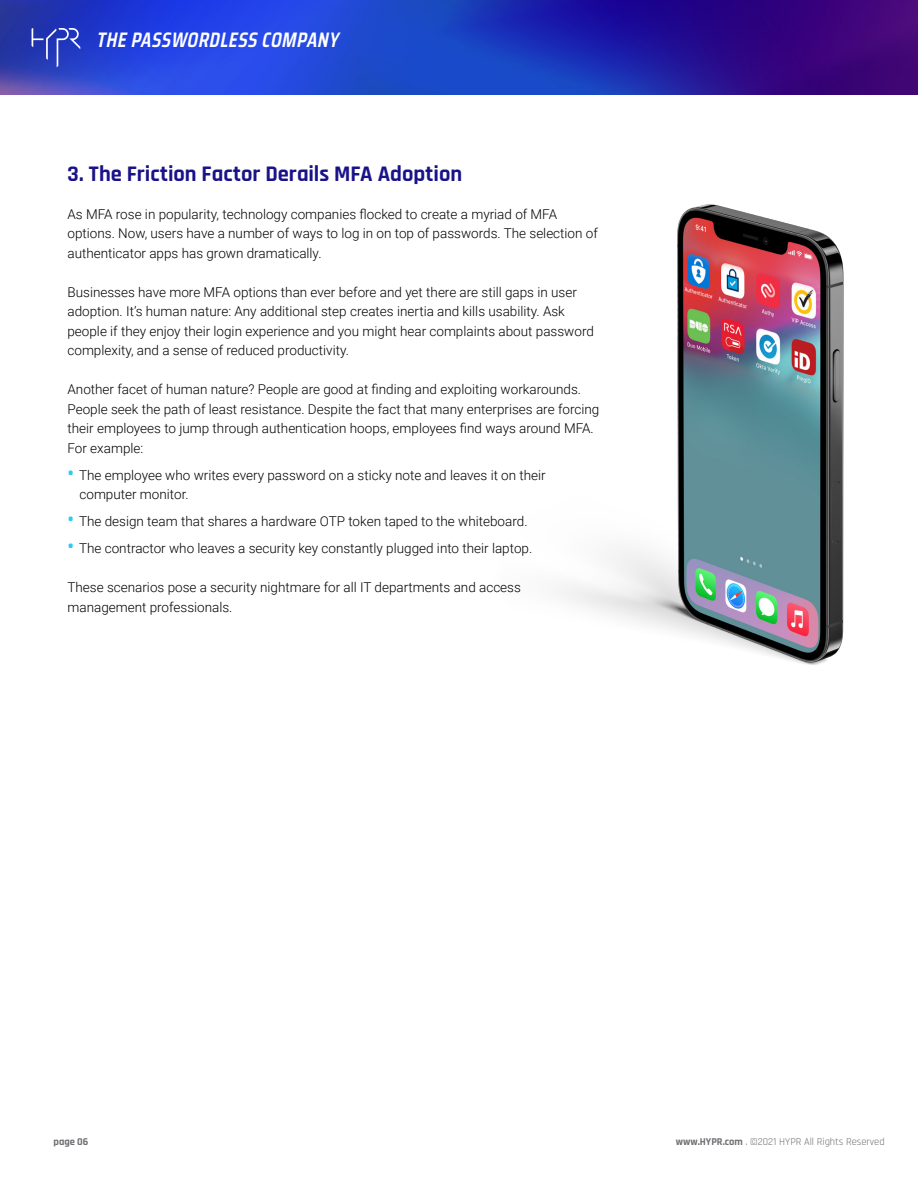
<style>
.page{position:relative;width:918px;height:1188px;background:#fff}
.page>*{position:absolute;margin:0;border:0;box-sizing:border-box;transform-origin:0 0}
.t1{font:700 22.5px "Rajdhani";letter-spacing:-.005em;color:#1a1288}
.t2{font:italic 600 21px "Saira Condensed";color:#fff}
.t3{font:300 13.5px/19.5px "Roboto";color:#000}
.t4{font:10.5px "Rajdhani";color:#6d6e71}
.t5{font:700 10.5px "Rajdhani";color:#6d6e71}
.s1{font-family:"Rajdhani";font-weight:700;font-size:22.5px;color:#2dcaf1}
.s2{font-weight:700}
</style>
<div class="page">
<img style="left:0;top:0;width:918px;height:94px">
<svg style="left:32px;top:28px;width:48px;height:39px;background:#3e51c2"></svg>
<img style="left:559px;top:204px;width:285px;height:461px">
<h2 class="t2" style="left:96px;top:24px;width:249px">THEPASSWORDLESSCOMPANY</h2>
<h1 class="t1" style="left:68px;top:160px;width:396px">3. The Friction Factor Derails MFA Adoption</h1>
<p class="t3" style="left:68px;top:204px;width:532px">As MFA rose in popularity, technology companies flocked to create a myriad of MFA options. Now, users have a number of ways to log in on top of passwords. The selection of authenticator apps has grown dramatically.</p>
<p class="t3" style="left:68px;top:282px;width:528px">Businesses have more MFA options than ever before and yet there are still gaps in user adoption. It’s human nature: Any additional step creates inertia and kills usability. Ask people if they enjoy their login experience and you might hear complaints about password complexity, and a sense of reduced productivity.</p>
<p class="t3" style="left:68px;top:379px;width:533px">Another facet of human nature? People are good at finding and exploiting workarounds.<br>People seek the path of least resistance. Despite the fact that many enterprises are forcing their employees to jump through authentication hoops, employees find ways around MFA.<br>For example:</p>
<p class="t3" style="left:79px;top:465px;width:468px;text-indent:-12px"><span class="s1">•</span> The employee who writes every password on a sticky note and leaves it on their computer monitor.</p>
<p class="t3" style="left:68px;top:511px;width:462px"><span class="s1">•</span> The design team that shares a hardware OTP token taped to the whiteboard.</p>
<p class="t3" style="left:68px;top:538px;width:466px"><span class="s1">•</span> The contractor who leaves a security key constantly plugged into their laptop.</p>
<p class="t3" style="left:67px;top:577px;width:455px">These scenarios pose a security nightmare for all IT departments and access management professionals.</p>
<p class="t5" style="left:54px;top:1135px;width:36px">page 06</p>
<p class="t4" style="left:676px;top:1135px;width:210px"><span class="s2">www.HYPR.com</span> . ©2021 HYPR All Rights Reserved</p>
</div>
